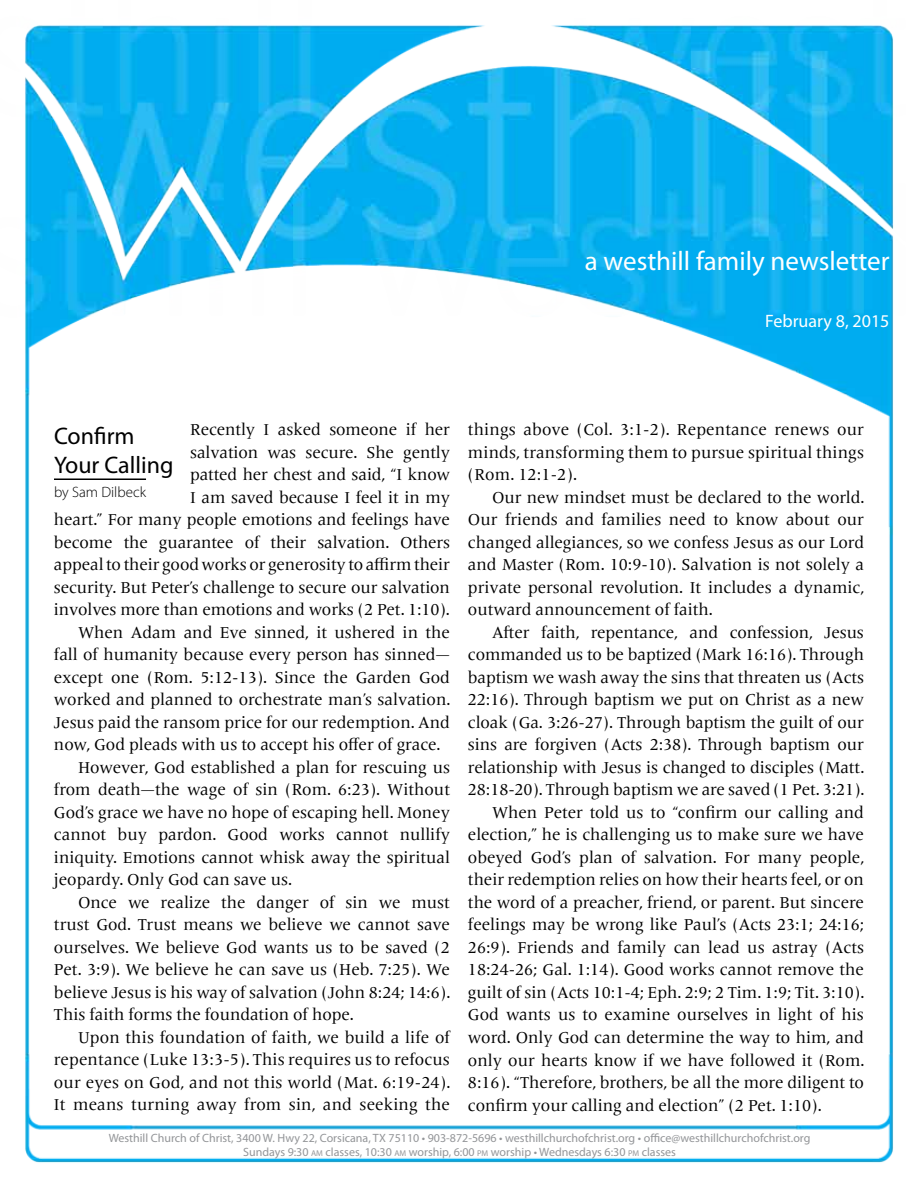
<style>
.page{position:relative;width:918px;height:1188px;background:#fff}
.page>*{position:absolute;margin:0;border:0;box-sizing:border-box;transform-origin:0 0}
.t1{font:27px "Myriad Pro";color:#fff}
.t2{font:24px/28.8px "Myriad Pro";color:#000}
.t3{font:18px "Myriad Pro";color:#fff}
.t4{font:16.5px/22.5px "Frutiger Serif LT Pro";color:#000;text-align:justify}
.t5{font:300 15px "Myriad Pro";color:#000}
.t6{font:12px/14.4px "Myriad Pro";color:#939598;text-align:center}
.s1{font-size:8.4px}
</style>
<div class="page">
<img style="left:25px;top:25px;width:869px;height:1138px">
<hr style="left:54px;top:478px;width:92px;height:2px;background:#000">
<h1 class="t1" style="left:585px;top:245px;width:306px">a westhill family newsletter</h1>
<p class="t3" style="left:765px;top:310px;width:126px">February 8, 2015</p>
<p class="t4" style="left:190px;top:419px;width:261px">Recently I asked someone if her</p>
<p class="t4" style="left:190px;top:441px;width:261px">salvation was secure. She gently</p>
<p class="t4" style="left:190px;top:464px;width:261px">patted her chest and said, “I know</p>
<p class="t4" style="left:190px;top:486px;width:261px">I am saved because I feel it in my</p>
<p class="t4" style="left:54px;top:509px;width:398px">heart.” For many people emotions and feelings have</p>
<p class="t4" style="left:54px;top:531px;width:398px">become the guarantee of their salvation. Others</p>
<p class="t4" style="left:54px;top:554px;width:397px">appeal to their good works or generosity to affirm their</p>
<p class="t4" style="left:54px;top:576px;width:398px">security. But Peter’s challenge to secure our salvation</p>
<p class="t4" style="left:54px;top:599px;width:398px">involves more than emotions and works (2 Pet. 1:10).</p>
<p class="t4" style="left:78px;top:621px;width:373px">When Adam and Eve sinned, it ushered in the</p>
<p class="t4" style="left:54px;top:644px;width:398px">fall of humanity because every person has sinned—</p>
<p class="t4" style="left:54px;top:666px;width:397px">except one (Rom. 5:12-13). Since the Garden God</p>
<p class="t4" style="left:54px;top:689px;width:398px">worked and planned to orchestrate man’s salvation.</p>
<p class="t4" style="left:54px;top:711px;width:397px">Jesus paid the ransom price for our redemption. And</p>
<p class="t4" style="left:54px;top:734px;width:388px">now, God pleads with us to accept his offer of grace.</p>
<p class="t4" style="left:78px;top:756px;width:374px">However, God established a plan for rescuing us</p>
<p class="t4" style="left:54px;top:779px;width:398px">from death—the wage of sin (Rom. 6:23). Without</p>
<p class="t4" style="left:54px;top:801px;width:397px">God’s grace we have no hope of escaping hell. Money</p>
<p class="t4" style="left:54px;top:824px;width:397px">cannot buy pardon. Good works cannot nullify</p>
<p class="t4" style="left:54px;top:846px;width:397px">iniquity. Emotions cannot whisk away the spiritual</p>
<p class="t4" style="left:54px;top:869px;width:240px">jeopardy. Only God can save us.</p>
<p class="t4" style="left:78px;top:891px;width:373px">Once we realize the danger of sin we must</p>
<p class="t4" style="left:54px;top:914px;width:397px">trust God. Trust means we believe we cannot save</p>
<p class="t4" style="left:54px;top:936px;width:397px">ourselves. We believe God wants us to be saved (2</p>
<p class="t4" style="left:54px;top:959px;width:398px">Pet. 3:9). We believe he can save us (Heb. 7:25). We</p>
<p class="t4" style="left:54px;top:981px;width:398px">believe Jesus is his way of salvation (John 8:24; 14:6).</p>
<p class="t4" style="left:54px;top:1004px;width:301px">This faith forms the foundation of hope.</p>
<p class="t4" style="left:78px;top:1026px;width:374px">Upon this foundation of faith, we build a life of</p>
<p class="t4" style="left:54px;top:1049px;width:397px">repentance (Luke 13:3-5). This requires us to refocus</p>
<p class="t4" style="left:54px;top:1071px;width:398px">our eyes on God, and not this world (Mat. 6:19-24).</p>
<p class="t4" style="left:54px;top:1094px;width:397px">It means turning away from sin, and seeking the</p>
<h2 class="t2" style="left:54px;top:421px;width:121px">Confirm<br>Your Calling</h2>
<p class="t5" style="left:54px;top:482px;width:94px">by Sam Dilbeck</p>
<p class="t4" style="left:468px;top:419px;width:398px">things above (Col. 3:1-2). Repentance renews our minds, transforming them to pursue spiritual things (Rom. 12:1-2).</p>
<p class="t4" style="left:468px;top:486px;width:398px;text-indent:24px">Our new mindset must be declared to the world.<br>Our friends and families need to know about our changed allegiances, so we confess Jesus as our Lord and Master (Rom. 10:9-10). Salvation is not solely a private personal revolution. It includes a dynamic, outward announcement of faith.</p>
<p class="t4" style="left:492px;top:621px;width:373px">After faith, repentance, and confession, Jesus</p>
<p class="t4" style="left:468px;top:644px;width:398px">commanded us to be baptized (Mark 16:16). Through</p>
<p class="t4" style="left:468px;top:666px;width:398px">baptism we wash away the sins that threaten us (Acts</p>
<p class="t4" style="left:468px;top:689px;width:397px">22:16). Through baptism we put on Christ as a new</p>
<p class="t4" style="left:468px;top:711px;width:397px">cloak (Ga. 3:26-27). Through baptism the guilt of our</p>
<p class="t4" style="left:468px;top:734px;width:398px">sins are forgiven (Acts 2:38). Through baptism our</p>
<p class="t4" style="left:468px;top:756px;width:398px">relationship with Jesus is changed to disciples (Matt.</p>
<p class="t4" style="left:468px;top:779px;width:398px">28:18-20). Through baptism we are saved (1 Pet. 3:21).</p>
<p class="t4" style="left:492px;top:801px;width:373px">When Peter told us to “confirm our calling and</p>
<p class="t4" style="left:468px;top:824px;width:397px">election,” he is challenging us to make sure we have</p>
<p class="t4" style="left:468px;top:846px;width:398px">obeyed God’s plan of salvation. For many people,</p>
<p class="t4" style="left:468px;top:869px;width:397px">their redemption relies on how their hearts feel, or on</p>
<p class="t4" style="left:468px;top:891px;width:397px">the word of a preacher, friend, or parent. But sincere</p>
<p class="t4" style="left:468px;top:914px;width:398px">feelings may be wrong like Paul’s (Acts 23:1; 24:16;</p>
<p class="t4" style="left:468px;top:936px;width:398px">26:9). Friends and family can lead us astray (Acts</p>
<p class="t4" style="left:468px;top:959px;width:397px">18:24-26; Gal. 1:14). Good works cannot remove the</p>
<p class="t4" style="left:468px;top:981px;width:398px">guilt of sin (Acts 10:1-4; Eph. 2:9; 2 Tim. 1:9; Tit. 3:10).</p>
<p class="t4" style="left:468px;top:1004px;width:397px">God wants us to examine ourselves in light of his</p>
<p class="t4" style="left:468px;top:1026px;width:398px">word. Only God can determine the way to him, and</p>
<p class="t4" style="left:468px;top:1049px;width:398px">only our hearts know if we have followed it (Rom.</p>
<p class="t4" style="left:468px;top:1071px;width:397px">8:16). “Therefore, brothers, be all the more diligent to</p>
<p class="t4" style="left:468px;top:1094px;width:355px">confirm your calling and election” (2 Pet. 1:10).</p>
<p class="t6" style="left:109px;top:1130px;width:703px">Westhill Church of Christ, 3400 W. Hwy 22, Corsicana, TX 75110 • 903-872-5696 • westhillchurchofchrist.org • office@westhillchurchofchrist.org<br>Sundays 9:30 <span class="s1">AM</span> classes, 10:30 <span class="s1">AM</span> worship, 6:00 <span class="s1">PM</span> worship • Wednesdays 6:30 <span class="s1">PM</span> classes</p>
</div>
